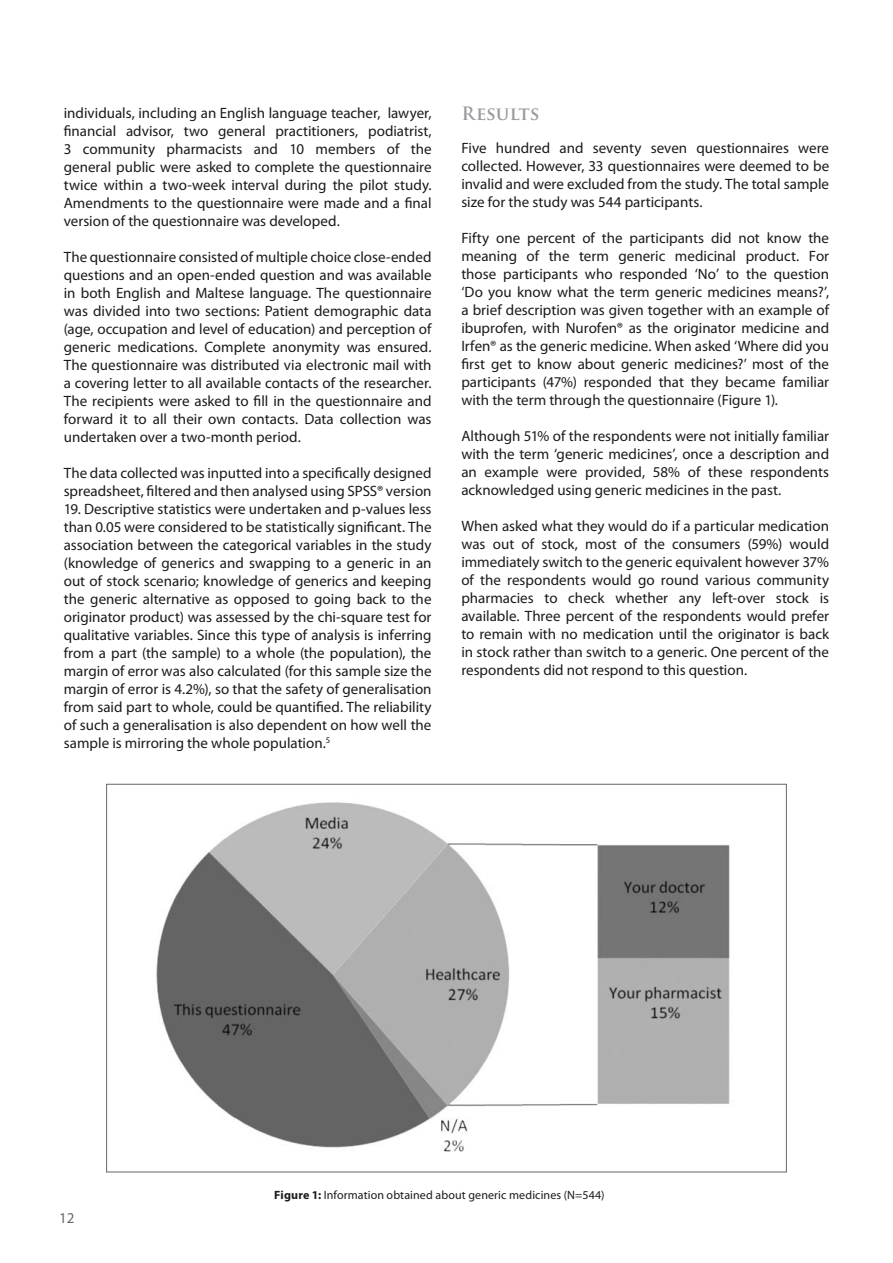
<style>
.page{position:relative;width:893px;height:1263px;background:#fff}
.page>*{position:absolute;margin:0;border:0;box-sizing:border-box;transform-origin:0 0}
.t1{font:700 18px "Trajan Pro";letter-spacing:-.005em;color:#9a9a9e}
.t2{font:15px/18px "Myriad Pro";color:#1b1b1f;text-align:justify}
.t3{font:15px "Myriad Pro";color:#68676c}
.t4{font:12px "Myriad Pro";letter-spacing:.01em;color:#1b1b1f}
.s1{font-weight:700}
</style>
<div class="page">
<img style="left:156px;top:802px;width:574px;height:350px">
<p class="t2" style="left:64px;top:103px;width:369px">individuals, including an English language teacher, lawyer, financial advisor, two general practitioners, podiatrist, 3 community pharmacists and 10 members of the general public were asked to complete the questionnaire twice within a two-week interval during the pilot study.<br>Amendments to the questionnaire were made and a final version of the questionnaire was developed.</p>
<p class="t2" style="left:64px;top:247px;width:370px">The questionnaire consisted of multiple choice close-ended questions and an open-ended question and was available in both English and Maltese language. The questionnaire was divided into two sections: Patient demographic data (age, occupation and level of education) and perception of generic medications. Complete anonymity was ensured.<br>The questionnaire was distributed via electronic mail with a covering letter to all available contacts of the researcher.<br>The recipients were asked to fill in the questionnaire and forward it to all their own contacts. Data collection was undertaken over a two-month period.</p>
<p class="t2" style="left:64px;top:463px;width:369px">The data collected was inputted into a specifically designed spreadsheet, filtered and then analysed using SPSS</p>
<p class="t2" style="left:377px;top:481px;width:56px">® version</p>
<p class="t2" style="left:64px;top:499px;width:369px">19. Descriptive statistics were undertaken and p-values less than 0.05 were considered to be statistically significant. The association between the categorical variables in the study (knowledge of generics and swapping to a generic in an out of stock scenario; knowledge of generics and keeping the generic alternative as opposed to going back to the originator product) was assessed by the chi-square test for qualitative variables. Since this type of analysis is inferring from a part (the sample) to a whole (the population), the margin of error was also calculated (for this sample size the margin of error is 4.2%), so that the safety of generalisation from said part to whole, could be quantified. The reliability of such a generalisation is also dependent on how well the sample is mirroring the whole population.<sup>5</sup></p>
<p class="t1" style="left:461px;top:102px;width:80px">Results</p>
<p class="t2" style="left:461px;top:139px;width:369px">Five hundred and seventy seven questionnaires were collected. H owever, 33 questionnaires were deemed to be invalid and were excluded from the study. The total sample size for the study was 544 participants.</p>
<p class="t2" style="left:461px;top:229px;width:370px">Fifty one percent of the participants did not know the meaning of the term generic medicinal product. For those participants who responded ‘No’ to the question ‘Do you know what the term generic medicines means?’, a brief description was given together with an example of ibuprofen, with Nurofen® as the originator medicine and Irfen® as the generic medicine. When asked ‘Where did you first get to know about generic medicines?’ most of the participants (47%) responded that they became familiar with the term through the questionnaire (Figure 1).</p>
<p class="t2" style="left:461px;top:427px;width:369px">Although 51% of the respondents were not initially familiar with the term ‘generic medicines’, once a description and an example were provided, 58% of these respondents acknowledged using generic medicines in the past.</p>
<p class="t2" style="left:461px;top:517px;width:369px">When asked what they would do if a particular medication was out of stock, most of the consumers (59%) would immediately switch to the generic equivalent however 37% of the respondents would go round various community pharmacies to check whether any left-over stock is available. Three percent of the respondents would prefer to remain with no medication until the originator is back in stock rather than switch to a generic. One percent of the respondents did not respond to this question.</p>
<p class="t3" style="left:59px;top:1209px;width:17px">12</p>
<p class="t4" style="left:274px;top:1188px;width:332px"><span class="s1">Figure 1:</span> Information obtained about generic medicines (N =544)</p>
</div>
